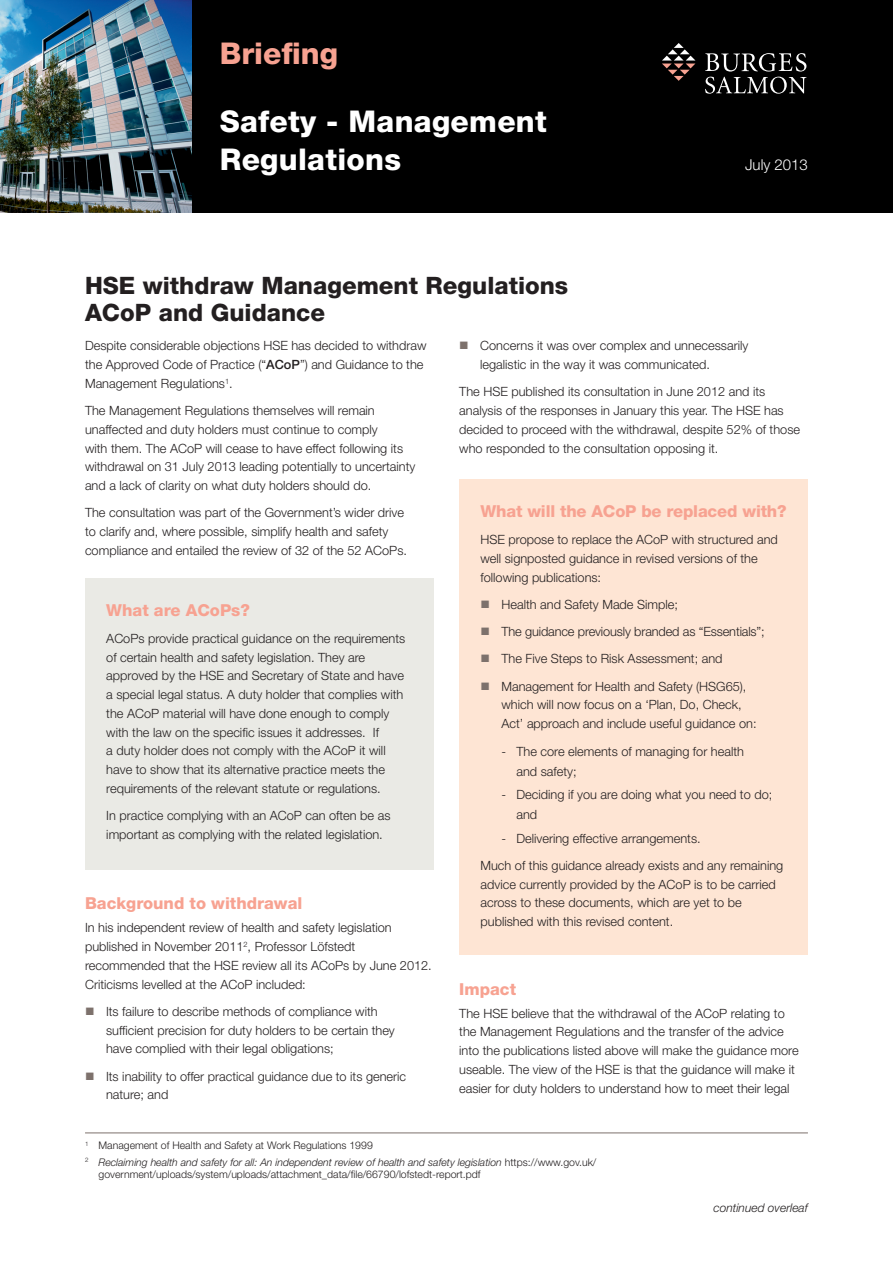
<style>
.page{position:relative;width:893px;height:1263px;background:#fff}
.page>*{position:absolute;margin:0;border:0;box-sizing:border-box;transform-origin:0 0}
.t1{font:800 30px/37.5px "Helvetica Neue LT Std";letter-spacing:.01em;color:#fff}
.header_pink_9pt{font:800 30px "Helvetica Neue LT Std";color:#f7a291}
.main_pink_title{font:800 24px/27px "Helvetica Neue LT Std";color:#231f20}
.title_-_pink{font:800 16.5px "Helvetica Neue LT Std";color:#f7a291}
.main_pink_title-2{font:300 15px "Helvetica Neue LT Std";color:#fff}
.bodytext{font:300 12.75px/18.8px "Helvetica Neue LT Std";color:#231f20}
.bullet{font:300 12.75px/18.8px "Helvetica Neue LT Std";color:#231f20}
.t2{font:italic 300 12px "Helvetica Neue LT Std";color:#231f20}
.main_pink_title-3{font:300 10.5px/12px "Helvetica Neue LT Std";color:#231f20}
.s1{font-weight:500}
.s2{font-style:italic}
</style>
<div class="page">
<div style="left:0;top:0;width:893px;height:213px;background:#000"></div>
<img style="left:0;top:0;width:191px;height:213px">
<svg style="left:662px;top:43px;width:33px;height:38px"></svg>
<svg style="left:705px;top:53px;width:101px;height:41px"></svg>
<hr style="left:85px;top:1132px;width:723px;height:1px;background:#7d716c">
<div style="left:85px;top:578px;width:349px;height:292px;background:#eaeae5"></div>
<div style="left:459px;top:479px;width:349px;height:476px;background:#fee5d4"></div>
<p class="header_pink_9pt" style="left:220px;top:35px;width:120px">Briefing</p>
<p class="t1" style="left:220px;top:103px;width:329px">Safety - Management<br>Regulations</p>
<p class="main_pink_title" style="left:85px;top:271px;width:485px">HSE withdraw Management Regulations<br>ACoP and Guidance</p>
<p class="main_pink_title-2" style="left:745px;top:155px;width:64px">July 2013</p>
<p class="bodytext" style="left:85px;top:336px;width:343px">Despite considerable objections HSE has decided to withdraw the Approved Code of Practice (“<span class="s1">ACoP</span>”) and Guidance to the<br>Management Regulations<sup>1</sup>.</p>
<p class="bodytext" style="left:85px;top:401px;width:332px">The Management Regulations themselves will remain unaffected and duty holders must continue to comply<br>with them. The ACoP will cease to have effect following its withdrawal on 31 July 2013 leading potentially to uncertainty and a lack of clarity on what duty holders should do.</p>
<p class="bodytext" style="left:85px;top:503px;width:323px">The consultation was part of the Government’s wider drive to clarify and, where possible, simplify health and safety compliance and entailed the review of 32 of the 52 ACoPs.</p>
<p class="title_-_pink" style="left:106px;top:600px;width:145px">What are ACoPs?</p>
<p class="bodytext" style="left:106px;top:629px;width:301px">ACoPs provide practical guidance on the requirements of certain health and safety legislation. They are approved by the HSE and Secretary of State and have a special legal status. A duty holder that complies with the ACoP material will have done enough to comply with the law on the specific issues it addresses. If<br>a duty holder does not comply with the ACoP it will have to show that its alternative practice meets the requirements of the relevant statute or regulations.</p>
<p class="bodytext" style="left:106px;top:806px;width:286px">In practice complying with an ACoP can often be as important as complying with the related legislation.</p>
<p class="title_-_pink" style="left:85px;top:894px;width:219px">Background to withdrawal</p>
<p class="bodytext" style="left:85px;top:918px;width:348px">In his independent review of health and safety legislation published in November 2011<sup>2</sup>, Professor Löfstedt recommended that the HSE review all its ACoPs by June 2012.<br>Criticisms levelled at the ACoP included:</p>
<p class="bullet" style="left:106px;top:1002px;width:290px">Its failure to describe methods of compliance with sufficient precision for duty holders to be certain they have complied with their legal obligations;</p>
<p class="bullet" style="left:106px;top:1066px;width:302px">Its inability to offer practical guidance due to its generic nature; and</p>
<p class="bullet" style="left:480px;top:336px;width:270px">Concerns it was over complex and unnecessarily legalistic in the way it was communicated.</p>
<p class="bodytext" style="left:459px;top:382px;width:342px">The HSE published its consultation in June 2012 and its analysis of the responses in January this year. The HSE has decided to proceed with the withdrawal, despite 52% of those who responded to the consultation opposing it.</p>
<p class="title_-_pink" style="left:480px;top:501px;width:308px">What will the ACoP be replaced with?</p>
<p class="bodytext" style="left:480px;top:530px;width:299px">HSE propose to replace the ACoP with structured and well signposted guidance in revised versions of the following publications:</p>
<p class="bullet" style="left:501px;top:595px;width:178px">Health and Safety Made Simple;</p>
<p class="bullet" style="left:501px;top:622px;width:265px">The guidance previously branded as “Essentials”;</p>
<p class="bullet" style="left:501px;top:649px;width:223px">The Five Steps to Risk Assessment; and</p>
<p class="bullet" style="left:501px;top:676px;width:257px">Management for Health and Safety (HSG65), which will now focus on a ‘Plan, Do, Check,<br>Act’ approach and include useful guidance on:</p>
<p class="bodytext" style="left:501px;top:742px;width:244px">- The core elements of managing for health</p>
<p class="bodytext" style="left:516px;top:761px;width:62px">and safety;</p>
<p class="bodytext" style="left:516px;top:785px;width:257px;line-height:19.5px;text-indent:-15px">- Deciding if you are doing what you need to do; and</p>
<p class="bodytext" style="left:501px;top:828px;width:201px">- Delivering effective arrangements.</p>
<p class="bodytext" style="left:480px;top:856px;width:304px">Much of this guidance already exists and any remaining advice currently provided by the ACoP is to be carried across to these documents, which are yet to be published with this revised content.</p>
<p class="title_-_pink" style="left:459px;top:979px;width:58px">Impact</p>
<p class="bodytext" style="left:459px;top:1003px;width:341px">The HSE believe that the withdrawal of the ACoP relating to the Management Regulations and the transfer of the advice into the publications listed above will make the guidance more useable. The view of the HSE is that the guidance will make it easier for duty holders to understand how to meet their legal</p>
<p class="main_pink_title-3" style="left:85px;top:1139px;width:289px"><sup>1</sup> Management of Health and Safety at Work Regulations 1999</p>
<p class="main_pink_title-3" style="left:99px;top:1155px;width:499px;text-indent:-14px"><sup>2</sup> <span class="s2">Reclaiming health and safety for all: An independent review of health and safety legislation</span> https://www.gov.uk/ government/uploads/system/uploads/attachment_data/file/66790/lofstedt-report.pdf</p>
<p class="t2" style="left:713px;top:1200px;width:96px">continued overleaf</p>
</div>
